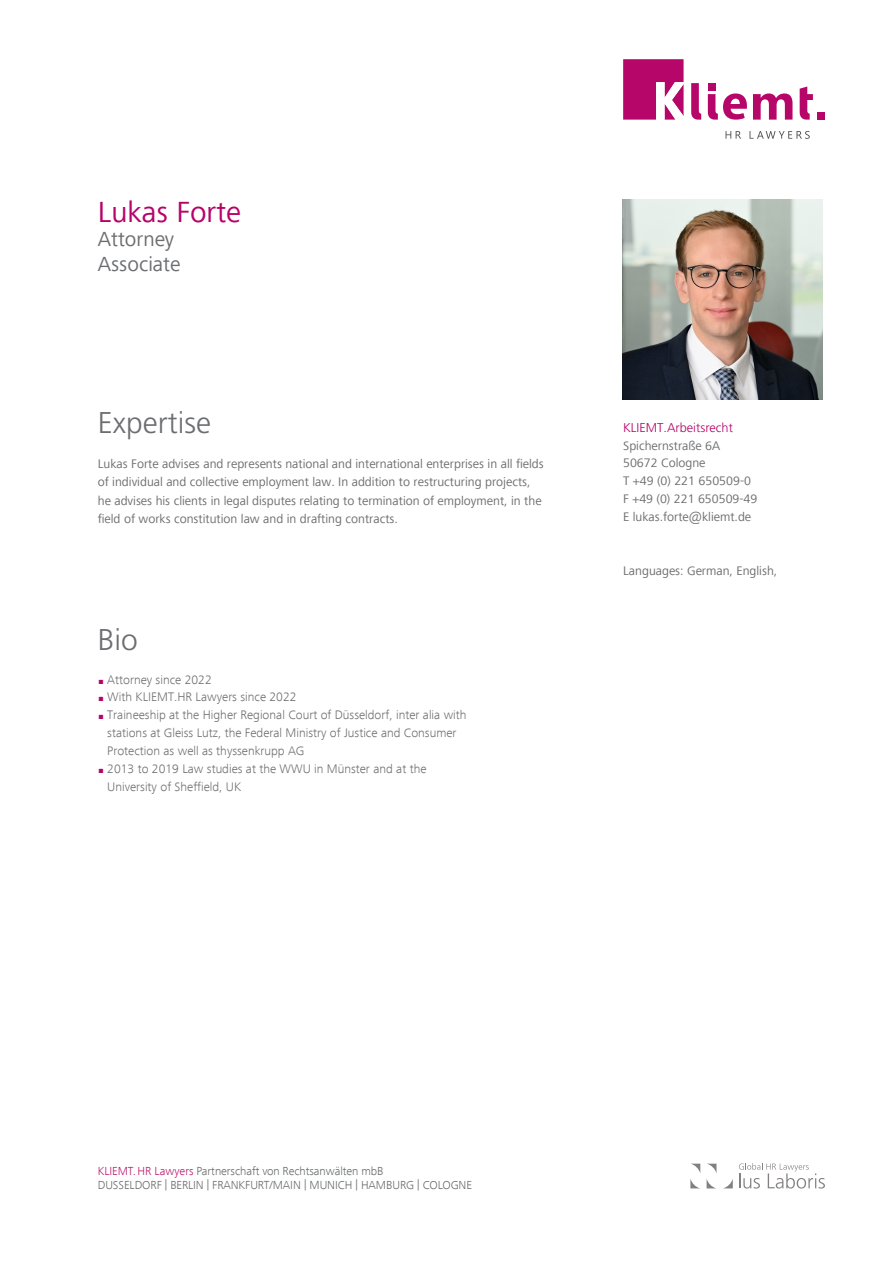
<style>
.page{position:relative;width:893px;height:1263px;background:#fff}
.page>*{position:absolute;margin:0;border:0;box-sizing:border-box;transform-origin:0 0}
.t1{font:300 30px "Frutiger";color:#6c6d70}
.t2{font:30px "Frutiger Next Com";color:#b70369}
.t3{font:21px/24.8px "Frutiger Next Com";color:#6c6d70}
.t4{font:12.75px/17.9px "Frutiger Next Com";color:#6c6d70}
.t5{font:300 12.75px/17.9px "Frutiger Next Com";color:#6c6d70}
.t6{font:300 12.75px "Frutiger";color:#b70369}
.t7{font:300 12px/13.5px "Frutiger Next Com";letter-spacing:-.005em;color:#666969}
.s1{color:#b70369}
.s2{color:#b8166e}
.s3{font-size:11.25px}
</style>
<div class="page">
<svg style="left:690px;top:1164px;width:10px;height:24px"></svg>
<svg style="left:724px;top:1179px;width:9px;height:9px"></svg>
<svg style="left:707px;top:1164px;width:9px;height:24px"></svg>
<svg style="left:739px;top:1163px;width:86px;height:25px"></svg>
<img style="left:623px;top:199px;width:199px;height:200px">
<svg style="left:753px;top:93px;width:39px;height:27px"></svg>
<svg style="left:691px;top:83px;width:10px;height:37px"></svg>
<svg style="left:800px;top:86px;width:13px;height:34px"></svg>
<div style="left:708px;top:83px;width:7px;height:8px;background:#b70669"></div>
<div style="left:817px;top:112px;width:8px;height:8px;background:#b70669"></div>
<svg style="left:708px;top:93px;width:39px;height:27px"></svg>
<svg style="left:623px;top:59px;width:61px;height:61px"></svg>
<svg style="left:726px;top:131px;width:15px;height:8px"></svg>
<svg style="left:749px;top:131px;width:61px;height:8px"></svg>
<h1 class="t2" style="left:98px;top:194px;width:145px">Lukas Forte</h1>
<h2 class="t3" style="left:98px;top:227px;width:84px">Attorney<br>Associate</h2>
<h1 class="t1" style="left:98px;top:406px;width:115px">Expertise</h1>
<p class="t4" style="left:98px;top:455px;width:447px">Lukas Forte advises and represents national and international enterprises in all fields of individual and collective employment law. In addition to restructuring projects, he advises his clients in legal disputes relating to termination of employment, in the field of works constitution law and in drafting contracts.</p>
<h1 class="t1" style="left:98px;top:623px;width:42px">Bio</h1>
<p class="t5" style="left:99px;top:670px;width:115px"><span class="s1">■</span> Attorney since 2022</p>
<p class="t5" style="left:99px;top:688px;width:199px"><span class="s1">■</span> With KLIEMT.HR Lawyers since 2022</p>
<p class="t5" style="left:107px;top:706px;width:361px;text-indent:-9px"><span class="s1">■</span> Traineeship at the Higher Regional Court of Düsseldorf, inter alia with stations at Gleiss Lutz, the Federal Ministry of Justice and Consumer<br>Protection as well as thyssenkrupp AG</p>
<p class="t5" style="left:107px;top:760px;width:321px;text-indent:-9px"><span class="s1">■</span> 2013 to 2019 Law studies at the WWU in Münster and at the<br>University of Sheffield, UK</p>
<p class="t6" style="left:623px;top:420px;width:111px">KLIEMT.Arbeitsrecht</p>
<p class="t4" style="left:623px;top:436px;width:136px">Spichernstraße 6A<br>50672 Cologne<br>T +49 (0) 221 650509-0<br>F +49 (0) 221 650509-49<br>E lukas.forte@kliemt.de</p>
<p class="t4" style="left:623px;top:562px;width:156px">Languages: German, English,</p>
<p class="t7" style="left:98px;top:1164px;width:376px"><span class="s2">KLIEMT. HR Lawyers</span> Partnerschaft von Rechtsanwälten mbB<br>DUSSELDORF <span class="s3">|</span> BERLIN <span class="s3">|</span> FRANKFURT/MAIN <span class="s3">|</span> MUNICH <span class="s3">|</span> HAMBURG <span class="s3">|</span> COLOGNE</p>
</div>
